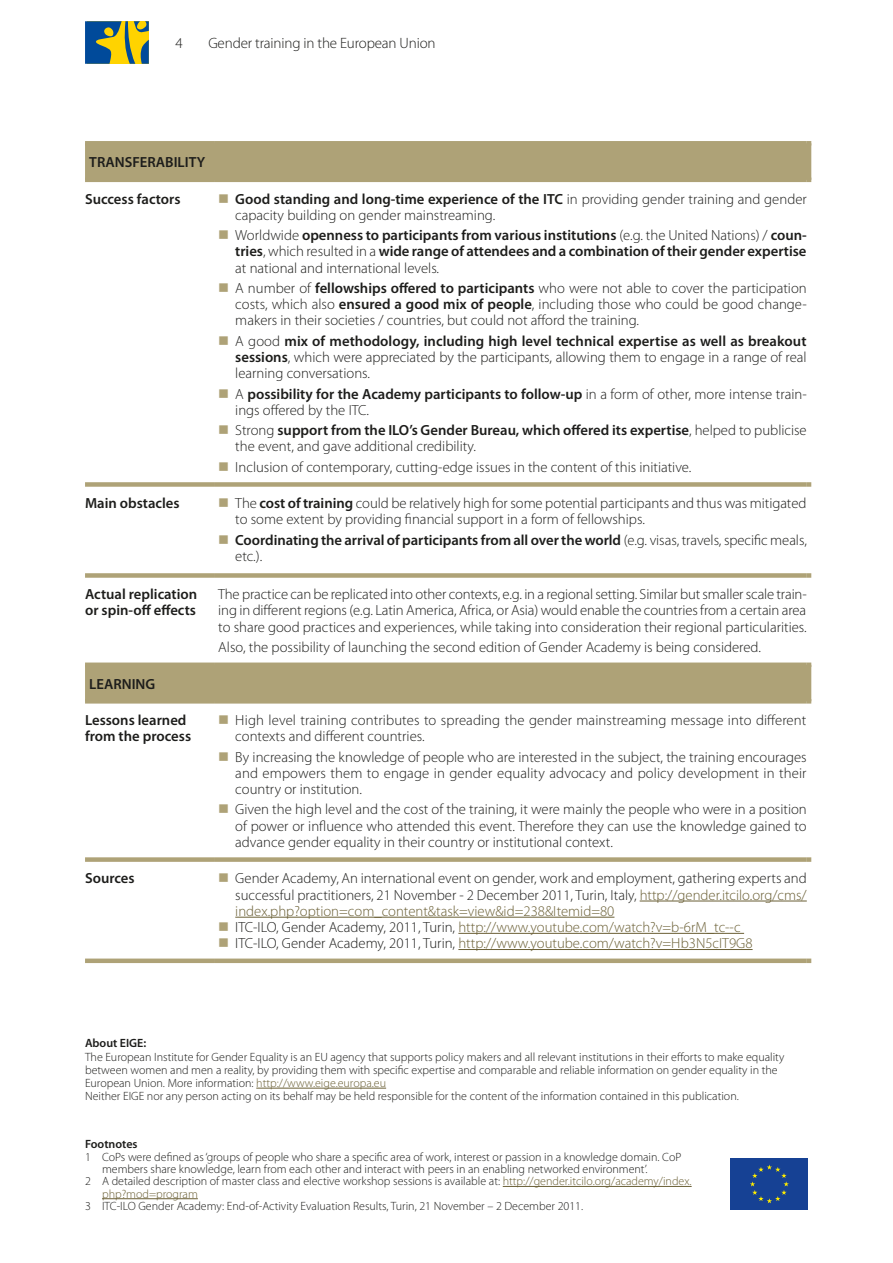
<style>
.page{position:relative;width:893px;height:1263px;background:#fff}
.page>*{position:absolute;margin:0;border:0;box-sizing:border-box;transform-origin:0 0}
.t1{font:300 15px "Myriad Pro";letter-spacing:-.01em;color:#1d1d1b}
.t2{font:300 14.7px/16.2px "Myriad Pro";color:#1d1d1b}
.t3{font:600 14.7px/16.2px "Myriad Pro";color:#1d1d1b}
.t4{font:300 12px/13.2px "Myriad Pro";color:#1d1d1b}
.t5{font:600 12px "Myriad Pro";color:#1d1d1b}
.t6{font:300 12px "Myriad Pro";color:#6a5f35}
.s1{font-weight:600}
.s2{font-weight:300}
.s3{color:#6a5f35}
</style>
<div class="page">
<svg style="left:85px;top:21px;width:64px;height:43px;background:#778a51"></svg>
<div style="left:731px;top:1158px;width:77px;height:52px;background:#164194"></div>
<svg style="left:750px;top:1165px;width:39px;height:38px"></svg>
<svg style="left:85px;top:146px;width:726px;height:553px"></svg>
<div style="left:85px;top:141px;width:129px;height:5px;background:#aea277"></div>
<div style="left:214px;top:141px;width:593px;height:5px;background:#aea277"></div>
<svg style="left:807px;top:141px;width:4px;height:5px"></svg>
<hr style="left:85px;top:178px;width:129px;height:4px;background:#aea277">
<hr style="left:214px;top:178px;width:593px;height:4px;background:#aea277">
<svg style="left:807px;top:178px;width:4px;height:4px"></svg>
<div style="left:85px;top:482px;width:129px;height:5px;background:#aea277"></div>
<div style="left:214px;top:482px;width:593px;height:5px;background:#aea277"></div>
<svg style="left:807px;top:482px;width:4px;height:5px"></svg>
<div style="left:85px;top:573px;width:129px;height:5px;background:#aea277"></div>
<div style="left:214px;top:573px;width:593px;height:5px;background:#aea277"></div>
<svg style="left:807px;top:573px;width:4px;height:5px"></svg>
<div style="left:85px;top:662px;width:129px;height:5px;background:#aea277"></div>
<div style="left:214px;top:662px;width:593px;height:5px;background:#aea277"></div>
<svg style="left:807px;top:662px;width:4px;height:5px"></svg>
<hr style="left:85px;top:699px;width:129px;height:4px;background:#aea277">
<hr style="left:214px;top:699px;width:593px;height:4px;background:#aea277">
<svg style="left:807px;top:699px;width:4px;height:4px"></svg>
<div style="left:85px;top:857px;width:129px;height:5px;background:#aea277"></div>
<div style="left:214px;top:857px;width:593px;height:5px;background:#aea277"></div>
<svg style="left:807px;top:857px;width:4px;height:5px"></svg>
<div style="left:85px;top:958px;width:129px;height:5px;background:#aea277"></div>
<div style="left:214px;top:958px;width:593px;height:5px;background:#aea277"></div>
<svg style="left:807px;top:958px;width:4px;height:5px"></svg>
<hr style="left:640px;top:901px;width:167px;height:1px;background:#6a5f35">
<hr style="left:235px;top:917px;width:379px;height:1px;background:#6a5f35">
<hr style="left:458px;top:933px;width:286px;height:1px;background:#6a5f35">
<hr style="left:458px;top:949px;width:295px;height:1px;background:#6a5f35">
<hr style="left:256px;top:1088px;width:130px;height:1px;background:#6a5f35">
<hr style="left:503px;top:1186px;width:189px;height:1px;background:#6a5f35">
<hr style="left:102px;top:1198px;width:96px;height:1px;background:#6a5f35">
<svg style="left:220px;top:194px;width:8px;height:9px"></svg>
<svg style="left:220px;top:230px;width:8px;height:9px"></svg>
<svg style="left:220px;top:283px;width:8px;height:9px"></svg>
<svg style="left:220px;top:336px;width:8px;height:9px"></svg>
<svg style="left:220px;top:389px;width:8px;height:8px"></svg>
<svg style="left:220px;top:425px;width:8px;height:9px"></svg>
<svg style="left:220px;top:462px;width:8px;height:9px"></svg>
<svg style="left:220px;top:498px;width:8px;height:9px"></svg>
<svg style="left:220px;top:535px;width:8px;height:9px"></svg>
<p class="t1" style="left:175px;top:34px;width:9px">4</p>
<p class="t1" style="left:208px;top:34px;width:229px">Gender training in the European Union</p>
<p class="t3" style="left:89px;top:154px;width:117px">TRANSFERABILITY</p>
<p class="t3" style="left:85px;top:191px;width:97px">Success factors</p>
<p class="t2" style="left:235px;top:191px;width:573px"><span class="s1">Good standing and long-time experience of the ITC</span> in providing gender training and gender capacity building on gender mainstreaming.</p>
<p class="t3" style="left:235px;top:227px;width:573px;text-align:justify"><span class="s2">Worldwide</span> openness to participants from various institutions <span class="s2">(e.g. the United Nations) /</span> coun&shy;tries<span class="s2">, which resulted in a</span> wide range of attendees and a combination of their gender expertise <span class="s2">at national and international levels.</span></p>
<p class="t2" style="left:235px;top:280px;width:573px;text-align:justify">A number of <span class="s1">fellowships offered to participants</span> who were not able to cover the participation costs, which also <span class="s1">ensured a good mix of people</span>, including those who could be good change&shy;makers in their societies / countries, but could not afford the training.</p>
<p class="t2" style="left:235px;top:333px;width:573px;text-align:justify">A good <span class="s1">mix of methodology, including high level technical expertise as well as breakout sessions</span>, which were appreciated by the participants, allowing them to engage in a range of real learning conversations.</p>
<p class="t2" style="left:235px;top:386px;width:573px">A <span class="s1">possibility for the Academy participants to follow-up</span> in a form of other, more intense train&shy;ings offered by the ITC.</p>
<p class="t2" style="left:235px;top:422px;width:573px">Strong <span class="s1">support from the ILO’s Gender Bureau, which offered its expertise</span>, helped to publicise the event, and gave additional credibility.</p>
<p class="t2" style="left:235px;top:459px;width:458px">Inclusion of contemporary, cutting-edge issues in the content of this initiative.</p>
<p class="t3" style="left:85px;top:495px;width:96px">Main obstacles</p>
<p class="t2" style="left:235px;top:495px;width:573px">The <span class="s1">cost of training</span> could be relatively high for some potential participants and thus was mitigated to some extent by providing financial support in a form of fellowships.</p>
<p class="t3" style="left:235px;top:532px;width:573px">Coordinating the arrival of participants from all over the world <span class="s2">(e.g. visas, travels, specific meals, etc.).</span></p>
<p class="t3" style="left:85px;top:586px;width:114px">Actual replication or spin-off effects</p>
<p class="t2" style="left:218px;top:586px;width:590px;text-align:justify">The practice can be replicated into other contexts, e.g. in a regional setting. Similar but smaller scale train&shy;ing in different regions (e.g. Latin America, Africa, or Asia) would enable the countries from a certain area to share good practices and experiences, while taking into consideration their regional particularities.</p>
<p class="t2" style="left:218px;top:639px;width:544px">Also, the possibility of launching the second edition of Gender Academy is being considered.</p>
<p class="t3" style="left:89px;top:676px;width:68px">LEARNING</p>
<p class="t3" style="left:85px;top:712px;width:108px">Lessons learned from the process</p>
<p class="t2" style="left:235px;top:712px;width:573px">High level training contributes to spreading the gender mainstreaming message into different contexts and different countries.</p>
<p class="t2" style="left:235px;top:749px;width:573px;text-align:justify">By increasing the knowledge of people who are interested in the subject, the training encourages and empowers them to engage in gender equality advocacy and policy development in their country or institution.</p>
<p class="t2" style="left:235px;top:802px;width:573px;text-align:justify">Given the high level and the cost of the training, it were mainly the people who were in a position of power or influence who attended this event. Therefore they can use the knowledge gained to advance gender equality in their country or institutional context.</p>
<p class="t3" style="left:85px;top:870px;width:51px">Sources</p>
<p class="t2" style="left:235px;top:871px;width:573px">Gender Academy, An international event on gender, work and employment, gathering experts and successful practitioners, 21 November - 2 December 2011, Turin, Italy, <span class="s3">http://gender.itcilo.org/cms/ index.php?option=com_content&amp;task=view&amp;id=238&amp;Itemid=80<br></span>ITC-ILO, Gender Academy, 2011, Turin, <span class="s3">http://www.youtube.com/watch?v=b-6rM_tc--c<br></span>ITC-ILO, Gender Academy, 2011, Turin, <span class="s3">http://www.youtube.com/watch?v=Hb3N5cIT9G8</span></p>
<p class="t5" style="left:85px;top:1037px;width:63px">About EIGE:</p>
<p class="t4" style="left:85px;top:1050px;width:701px">The European Institute for Gender Equality is an EU agency that supports policy makers and all relevant institutions in their efforts to make equality between women and men a reality, by providing them with specific expertise and comparable and reliable information on gender equality in the European Union. More information: <span class="s3">http://www.eige.europa.eu<br></span>Neither EIGE nor any person acting on its behalf may be held responsible for the content of the information contained in this publication.</p>
<p class="t5" style="left:85px;top:1138px;width:54px">Footnotes</p>
<p class="t4" style="left:85px;top:1150px;width:598px">1 CoPs were defined as ‘groups of people who share a specific area of work, interest or passion in a knowledge domain. CoP</p>
<p class="t4" style="left:102px;top:1162px;width:547px">members share knowledge, learn from each other and interact with peers in an enabling networked environment’.</p>
<p class="t4" style="left:85px;top:1175px;width:608px">2 A detailed description of master class and elective workshop sessions is available at: <span class="s3">http://gender.itcilo.org/academy/index.</span></p>
<p class="t6" style="left:102px;top:1187px;width:97px">php?mod=program</p>
<p class="t4" style="left:85px;top:1199px;width:500px">3 ITC-ILO Gender Academy: End-of-Activity Evaluation Results, Turin, 21 November – 2 December 2011.</p>
</div>
